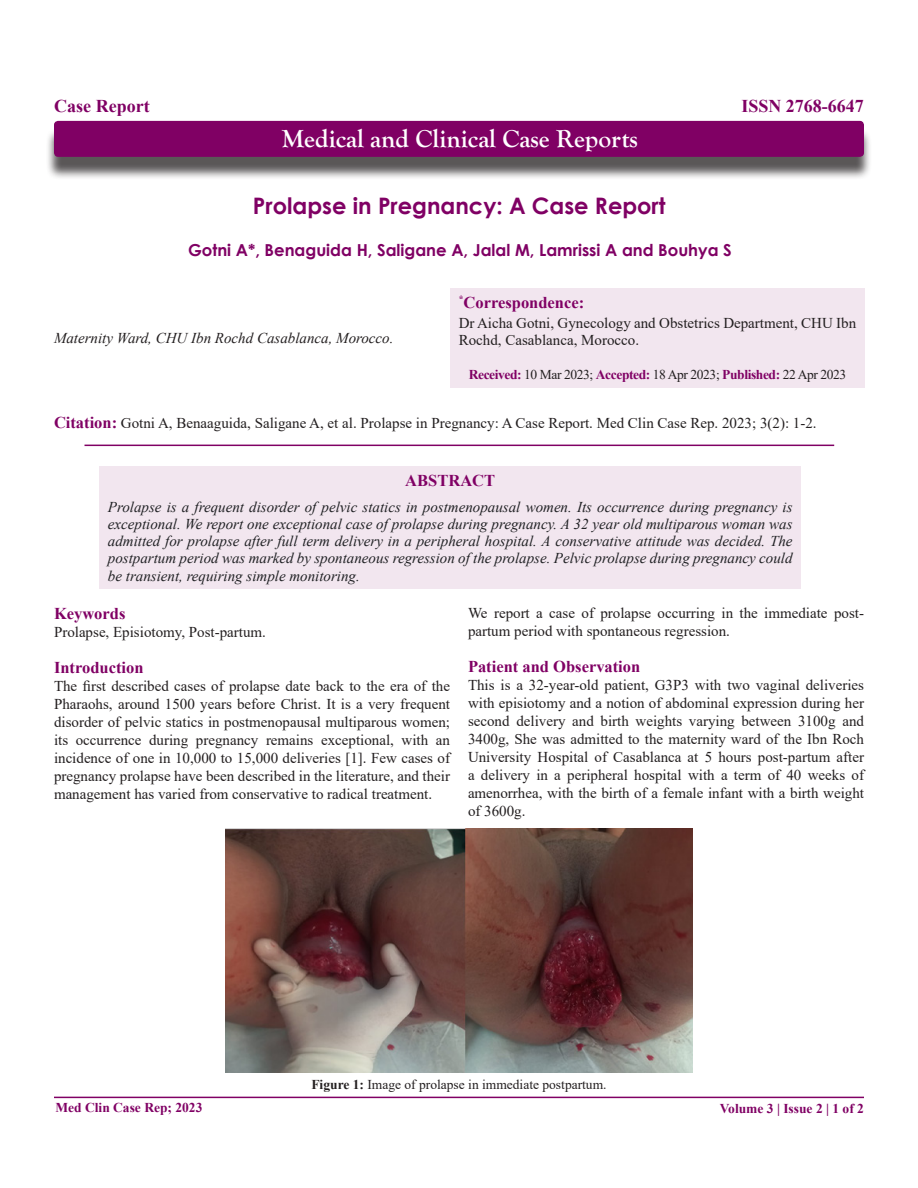
<style>
.page{position:relative;width:918px;height:1188px;background:#fff}
.page>*{position:absolute;margin:0;border:0;box-sizing:border-box;transform-origin:0 0}
.t1{font:700 25.5px "Goudy Old Style T";color:#fff}
.t2{font:700 22.65px "Century Gothic";color:#800064}
.t3{font:700 18px "Times New Roman";color:#800064}
.Sub_heading{font:700 16.5px "Times New Roman";color:#800064}
.t4{font:700 16.5px "Century Gothic";color:#800064}
.Sub_heading-2{font:15px/18px "Times New Roman";color:#231f20}
.t5{font:italic 15px/17.2px "Times New Roman";color:#202124;text-align:justify}
.t6{font:italic 15px "Times New Roman";color:#231f20}
.Sub_heading-3{font:13.5px "Times New Roman";letter-spacing:-.03em;color:#231f20}
.Sub_heading-4{font:13.5px "Times New Roman";color:#231f20}
.t7{font:700 13.5px "Times New Roman";color:#800064}
.s1{font-weight:700;color:#800064}
.s2{font-weight:700;font-size:16.5px;color:#800064}
.s3{font-weight:700}
</style>
<div class="page">
<div style="left:46px;top:128px;width:826px;height:52px;background:#231f20;opacity:.75"></div>
<div style="left:54px;top:121px;width:810px;height:36px;background:#800064;border-radius:4px"></div>
<hr style="left:54px;top:1097px;width:810px;height:1px;background:#800064">
<hr style="left:85px;top:445px;width:749px;height:1px;background:#800064">
<div style="left:450px;top:288px;width:415px;height:100px;background:#f2e6ef"></div>
<div style="left:99px;top:466px;width:702px;height:123px;background:#f2e6ef"></div>
<img style="left:226px;top:829px;width:467px;height:244px">
<p class="t3" style="left:54px;top:93px;width:97px">Case Report</p>
<h1 class="t1" style="left:282px;top:124px;width:358px">Medical and Clinical Case Reports</h1>
<p class="t3" style="left:741px;top:93px;width:124px">ISSN 2768-6647</p>
<p class="t2" style="left:253px;top:188px;width:414px">Prolapse in Pregnancy: A Case Report</p>
<p class="t4" style="left:188px;top:237px;width:545px">Gotni A*, Benaguida H, Saligane A, Jalal M, Lamrissi A and Bouhya S</p>
<p class="t6" style="left:54px;top:328px;width:341px">Maternity Ward, CHU Ibn Rochd Casablanca, Morocco.</p>
<p class="Sub_heading" style="left:459px;top:290px;width:127px"><sup>*</sup>Correspondence:</p>
<p class="Sub_heading-2" style="left:459px;top:315px;width:399px;line-height:16.5px">Dr Aicha Gotni, Gynecology and Obstetrics Department, CHU Ibn<br>Rochd, Casablanca, Morocco.</p>
<p class="Sub_heading-3" style="left:469px;top:365px;width:379px"><span class="s1">Received:</span> 10 Mar 2023; <span class="s1">Accepted:</span> 18 Apr 2023; <span class="s1">Published:</span> 22 Apr 2023</p>
<p class="Sub_heading-2" style="left:54px;top:413px;width:764px"><span class="s2">Citation:</span> Gotni A, Benaaguida, Saligane A, et al. Prolapse in Pregnancy: A Case Report. Med Clin Case Rep. 2023; 3(2): 1-2.</p>
<p class="Sub_heading" style="left:405px;top:468px;width:91px">ABSTRACT</p>
<p class="t5" style="left:108px;top:498px;width:686px">Prolapse is a frequent disorder of pelvic statics in postmenopausal women. Its occurrence during pregnancy is exceptional. We report one exceptional case of prolapse during pregnancy. A 32 year old multiparous woman was admitted for prolapse after full term delivery in a peripheral hospital. A conservative attitude was decided. The postpartum period was marked by spontaneous regression of the prolapse. Pelvic prolapse during pregnancy could be transient, requiring simple monitoring.</p>
<p class="Sub_heading" style="left:54px;top:602px;width:73px">Keywords</p>
<p class="Sub_heading-2" style="left:54px;top:622px;width:213px">Prolapse, Episiotomy, Post-partum.</p>
<p class="Sub_heading" style="left:54px;top:656px;width:91px">Introduction</p>
<p class="Sub_heading-2" style="left:54px;top:676px;width:398px;text-align:justify">The first described cases of prolapse date back to the era of the Pharaohs, around 1500 years before Christ. It is a very frequent disorder of pelvic statics in postmenopausal multiparous women; its occurrence during pregnancy remains exceptional, with an incidence of one in 10,000 to 15,000 deliveries [1]. Few cases of pregnancy prolapse have been described in the literature, and their management has varied from conservative to radical treatment.</p>
<p class="Sub_heading-2" style="left:468px;top:604px;width:398px">We report a case of prolapse occurring in the immediate post&shy;partum period with spontaneous regression.</p>
<p class="Sub_heading" style="left:468px;top:655px;width:174px">Patient and Observation</p>
<p class="Sub_heading-2" style="left:468px;top:676px;width:398px;text-align:justify">This is a 32-year-old patient, G3P3 with two vaginal deliveries with episiotomy and a notion of abdominal expression during her second delivery and birth weights varying between 3100g and 3400g, She was admitted to the maternity ward of the Ibn Roch University Hospital of Casablanca at 5 hours post-partum after a delivery in a peripheral hospital with a term of 40 weeks of amenorrhea, with the birth of a female infant with a birth weight of 3600g.</p>
<p class="Sub_heading-4" style="left:311px;top:1075px;width:297px"><span class="s3">Figure 1:</span> Image of prolapse in immediate postpartum.</p>
<p class="t7" style="left:55px;top:1098px;width:148px">Med Clin Case Rep; 2023</p>
<p class="t7" style="left:720px;top:1099px;width:146px">Volume 3 | Issue 2 | 1 of 2</p>
</div>
